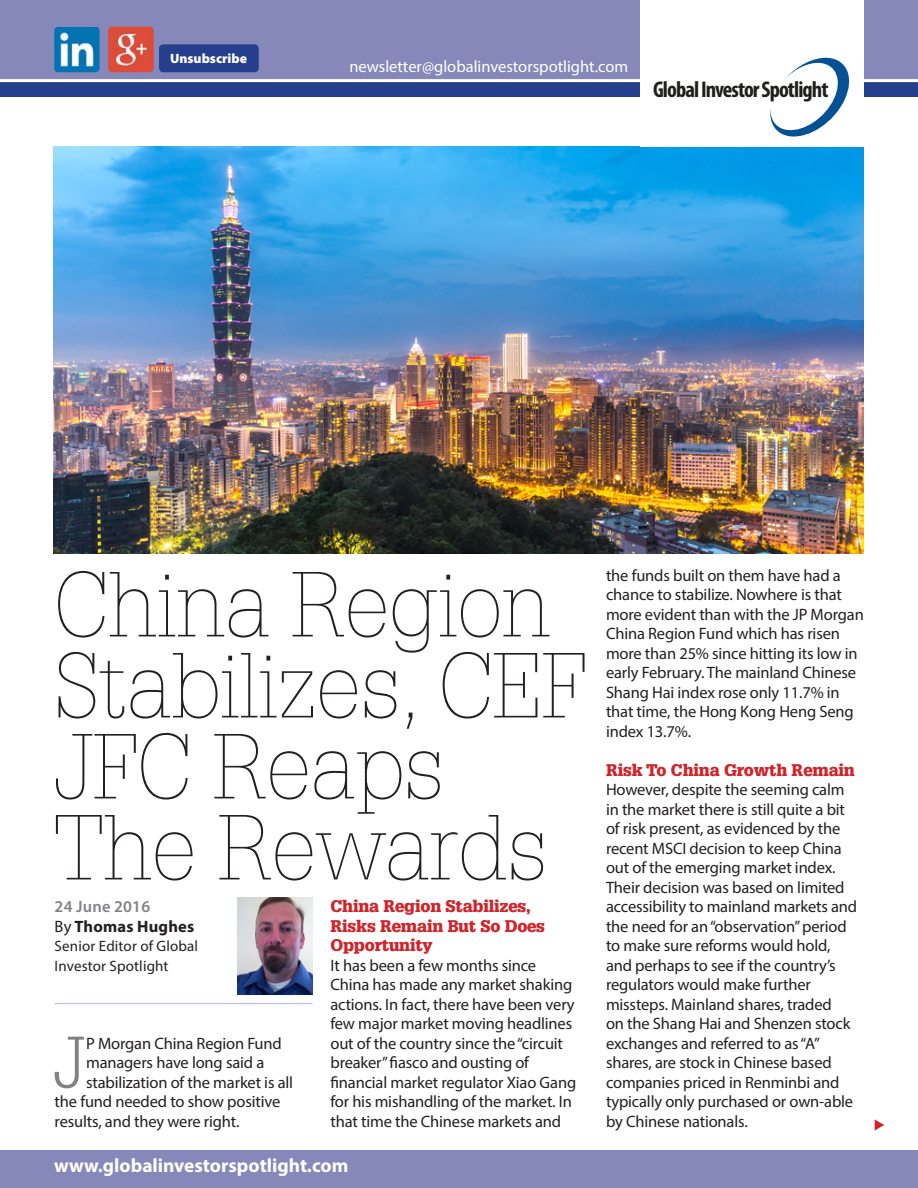
<style>
.page{position:relative;width:918px;height:1188px;background:#fff}
.page>*{position:absolute;margin:0;border:0;box-sizing:border-box;transform-origin:0 0}
.GIS_head_black{font:100 90px/81px "Glypha";letter-spacing:-.01em;color:#231f20}
.gis_body_1{font:300 70.95px "Glypha";color:#808285}
.t1{font:700 condensed 22.8px "Myriad Pro";letter-spacing:-.04em;color:#1e1f1d}
.t2{font:700 19.35px "Myriad Pro";color:#fff}
.gis_body_1-2{font:16.5px/19.5px "Myriad Pro";letter-spacing:-.01em;color:#231f20}
.GIS_x_head{font:900 16.5px/19.5px "Glypha";letter-spacing:-.01em;color:#d1232a}
.t3{font:16.5px "Myriad Pro";color:#fff}
.t4{font:700 16.5px "Myriad Pro";letter-spacing:.01em;color:#231f20}
.gis_date{font:600 16.5px "Myriad Pro";letter-spacing:.01em;color:#808285}
.t5{font:15px/19.5px "Myriad Pro";letter-spacing:.01em;color:#231f20}
.t6{font:900 13.5px "Myriad Pro";color:#fff}
.s1{font-weight:400}
</style>
<div class="page">
<div style="left:0;top:1150px;width:918px;height:38px;background:#8688ba"></div>
<hr style="left:55px;top:1003px;width:257px;height:1px;background:#c7c7e0">
<img style="left:238px;top:898px;width:74px;height:97px">
<img style="left:54px;top:146px;width:810px;height:408px">
<div style="left:0;top:0;width:918px;height:97px;background:#253f8e"></div>
<div style="left:0;top:0;width:918px;height:82px;background:#8688ba"></div>
<div style="left:640px;top:0;width:224px;height:146px;background:#fff"></div>
<svg style="left:770px;top:58px;width:79px;height:79px"></svg>
<img style="left:54px;top:27px;width:46px;height:45px">
<img style="left:108px;top:27px;width:46px;height:45px">
<div style="left:159px;top:44px;width:100px;height:28px;background:#253f8e;border-radius:4px"></div>
<p class="t6" style="left:170px;top:50px;width:78px">Unsubscribe</p>
<p class="t3" style="left:349px;top:56px;width:280px">newsletter@globalinvestorspotlight.com</p>
<p class="t1" style="left:653px;top:75px;width:177px">Global Investor Spotlight</p>
<p class="GIS_head_black" style="left:54px;top:565px;width:534px">China Region<br>Stabilizes, CEF<br>JFC Reaps<br>The Rewards</p>
<p class="GIS_x_head" style="left:330px;top:896px;width:216px">China Region Stabilizes,<br>Risks Remain But So Does<br>Opportunity</p>
<p class="gis_body_1-2" style="left:330px;top:955px;width:247px">It has been a few months since China has made any market shaking actions. In fact, there have been very few major market moving headlines out of the country since the “circuit breaker” fiasco and ousting of financial market regulator Xiao Gang for his mishandling of the market. In that time the Chinese markets and</p>
<p class="t2" style="left:54px;top:1153px;width:296px">www.globalinvestorspotlight.com</p>
<p class="gis_date" style="left:55px;top:896px;width:97px">24 June 2016</p>
<p class="t4" style="left:55px;top:915px;width:141px"><span class="s1">By</span> Thomas Hughes</p>
<p class="t5" style="left:55px;top:936px;width:145px">Senior Editor of Global<br>Investor Spotlight</p>
<p class="gis_body_1" style="left:53px;top:1022px;width:33px">J</p>
<p class="gis_body_1-2" style="left:86px;top:1033px;width:197px">P Morgan China Region Fund</p>
<p class="gis_body_1-2" style="left:86px;top:1052px;width:180px">managers have long said a</p>
<p class="gis_body_1-2" style="left:86px;top:1072px;width:209px">stabilization of the market is all</p>
<p class="gis_body_1-2" style="left:55px;top:1091px;width:227px">the fund needed to show positive</p>
<p class="gis_body_1-2" style="left:55px;top:1111px;width:186px">results, and they were right.</p>
<p class="gis_body_1-2" style="left:606px;top:565px;width:259px">the funds built on them have had a chance to stabilize. Nowhere is that more evident than with the JP Morgan<br>China Region Fund which has risen more than 25% since hitting its low in early February. The mainland Chinese<br>Shang Hai index rose only 11.7% in that time, the Hong Kong Heng Seng index 13.7%.</p>
<p class="GIS_x_head" style="left:606px;top:760px;width:251px">Risk To China Growth Remain</p>
<p class="gis_body_1-2" style="left:606px;top:779px;width:253px">However, despite the seeming calm in the market there is still quite a bit of risk present, as evidenced by the recent MSCI decision to keep China out of the emerging market index.<br>Their decision was based on limited accessibility to mainland markets and the need for an “observation” period to make sure reforms would hold, and perhaps to see if the country’s regulators would make further missteps. Mainland shares, traded<br>on the Shang Hai and Shenzen stock exchanges and referred to as “A” shares, are stock in Chinese based companies priced in Renminbi and typically only purchased or own-able by Chinese nationals.</p>
</div>
